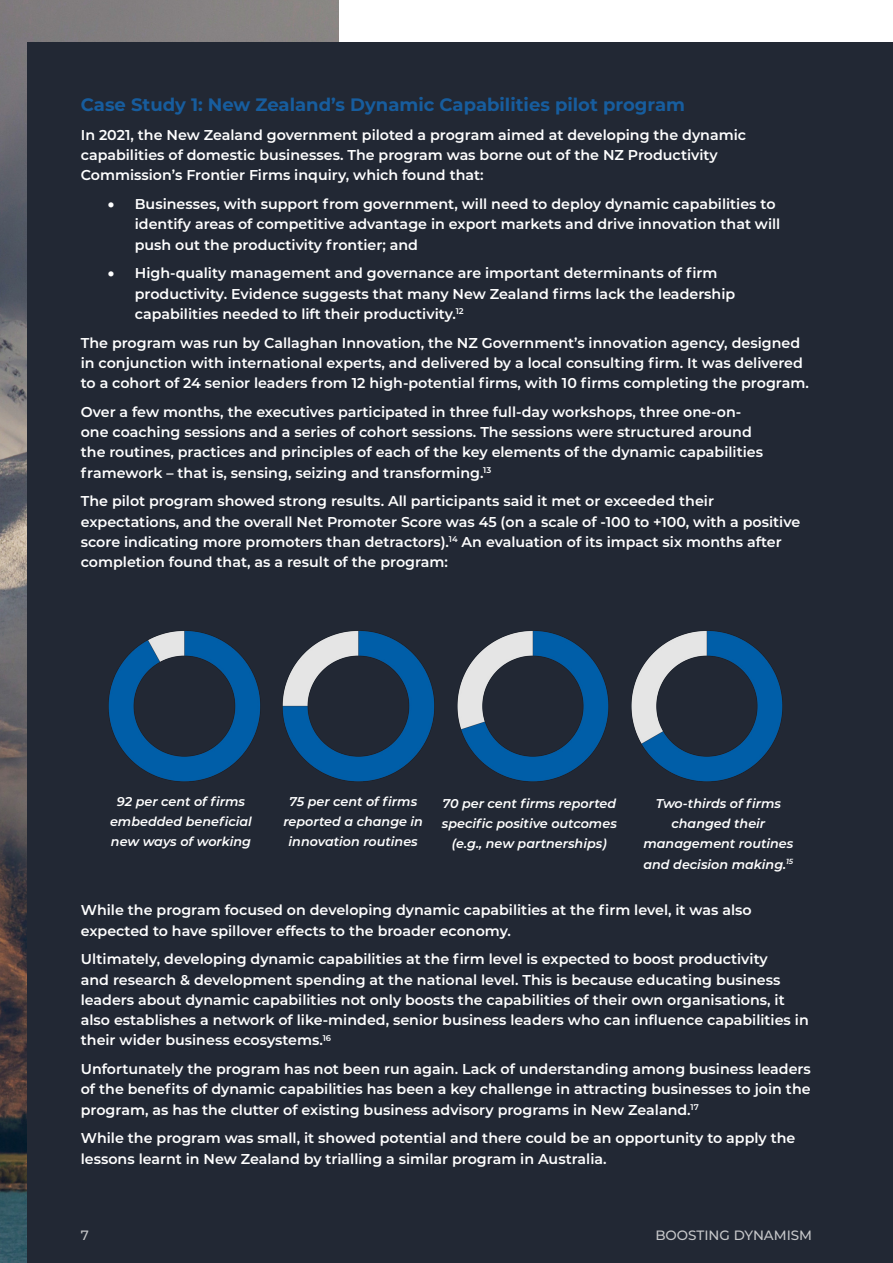
<style>
.page{position:relative;width:893px;height:1263px;background:#fff}
.page>*{position:absolute;margin:0;border:0;box-sizing:border-box;transform-origin:0 0}
.Heading_2{font:700 18px "Montserrat";color:#175d9e}
.t1{font:600 14.25px/20.2px "Montserrat";color:#fff}
.t2{font:500 13.5px "Montserrat";color:#c7c8ca}
.List_Paragraph{font:italic 600 12.75px/20.2px "Montserrat";color:#fff;text-align:center}
</style>
<div class="page">
<img style="left:0;top:0;width:339px;height:1263px">
<div style="left:28px;top:43px;width:865px;height:1220px;background:#222834"></div>
<img style="left:108px;top:631px;width:145px;height:151px">
<img style="left:253px;top:631px;width:174px;height:151px">
<img style="left:427px;top:631px;width:174px;height:151px">
<img style="left:601px;top:631px;width:182px;height:151px">
<p class="Heading_2" style="left:81px;top:92px;width:606px">Case Study 1: New Zealand’s Dynamic Capabilities pilot program</p>
<p class="t1" style="left:81px;top:124px;width:667px">In 2021, the New Zealand government piloted a program aimed at developing the dynamic capabilities of domestic businesses. The program was borne out of the NZ Productivity<br>Commission’s Frontier Firms inquiry, which found that:</p>
<p class="t1" style="left:135px;top:193px;width:647px;text-indent:-27px">• Businesses, with support from government, will need to deploy dynamic capabilities to identify areas of competitive advantage in export markets and drive innovation that will push out the productivity frontier; and</p>
<p class="t1" style="left:135px;top:262px;width:602px;text-indent:-27px">• High-quality management and governance are important determinants of firm productivity. Evidence suggests that many New Zealand firms lack the leadership capabilities needed to lift their productivity.<sup>12</sup></p>
<p class="t1" style="left:81px;top:332px;width:730px">The program was run by Callaghan Innovation, the NZ Government’s innovation agency, designed in conjunction with international experts, and delivered by a local consulting firm. It was delivered to a cohort of 24 senior leaders from 12 high-potential firms, with 10 firms completing the program.</p>
<p class="t1" style="left:81px;top:401px;width:684px">Over a few months, the executives participated in three full-day workshops, three one-on&shy;one coaching sessions and a series of cohort sessions. The sessions were structured around the routines, practices and principles of each of the key elements of the dynamic capabilities framework – that is, sensing, seizing and transforming.<sup>13</sup></p>
<p class="t1" style="left:81px;top:490px;width:721px">The pilot program showed strong results. All participants said it met or exceeded their expectations, and the overall Net Promoter Score was 45 (on a scale of -100 to +100, with a positive score indicating more promoters than detractors).<sup>14</sup> An evaluation of its impact six months after completion found that, as a result of the program:</p>
<p class="List_Paragraph" style="left:110px;top:790px;width:143px">92 per cent of firms embedded beneficial new ways of working</p>
<p class="List_Paragraph" style="left:283px;top:790px;width:141px">75 per cent of firms reported a change in innovation routines</p>
<p class="List_Paragraph" style="left:442px;top:792px;width:177px">70 per cent firms reported specific positive outcomes (e.g., new partnerships)</p>
<p class="List_Paragraph" style="left:643px;top:792px;width:152px">Two-thirds of firms changed their management routines and decision making.<sup>15</sup></p>
<p class="t1" style="left:81px;top:899px;width:672px">While the program focused on developing dynamic capabilities at the firm level, it was also expected to have spillover effects to the broader economy.</p>
<p class="t1" style="left:81px;top:948px;width:729px">Ultimately, developing dynamic capabilities at the firm level is expected to boost productivity<br>and research &amp; development spending at the national level. This is because educating business leaders about dynamic capabilities not only boosts the capabilities of their own organisations, it also establishes a network of like-minded, senior business leaders who can influence capabilities in their wider business ecosystems.<sup>16</sup></p>
<p class="t1" style="left:81px;top:1058px;width:731px;text-align:justify">Unfortunately the program has not been run again. Lack of understanding among business leaders of the benefits of dynamic capabilities has been a key challenge in attracting businesses to join the program, as has the clutter of existing business advisory programs in New Zealand.<sup>17</sup></p>
<p class="t1" style="left:81px;top:1127px;width:716px">While the program was small, it showed potential and there could be an opportunity to apply the lessons learnt in New Zealand by trialling a similar program in Australia.</p>
<p class="t2" style="left:81px;top:1225px;width:10px">7</p>
<p class="t2" style="left:655px;top:1225px;width:158px">BOOSTIN G DYNAMIS M</p>
</div>
